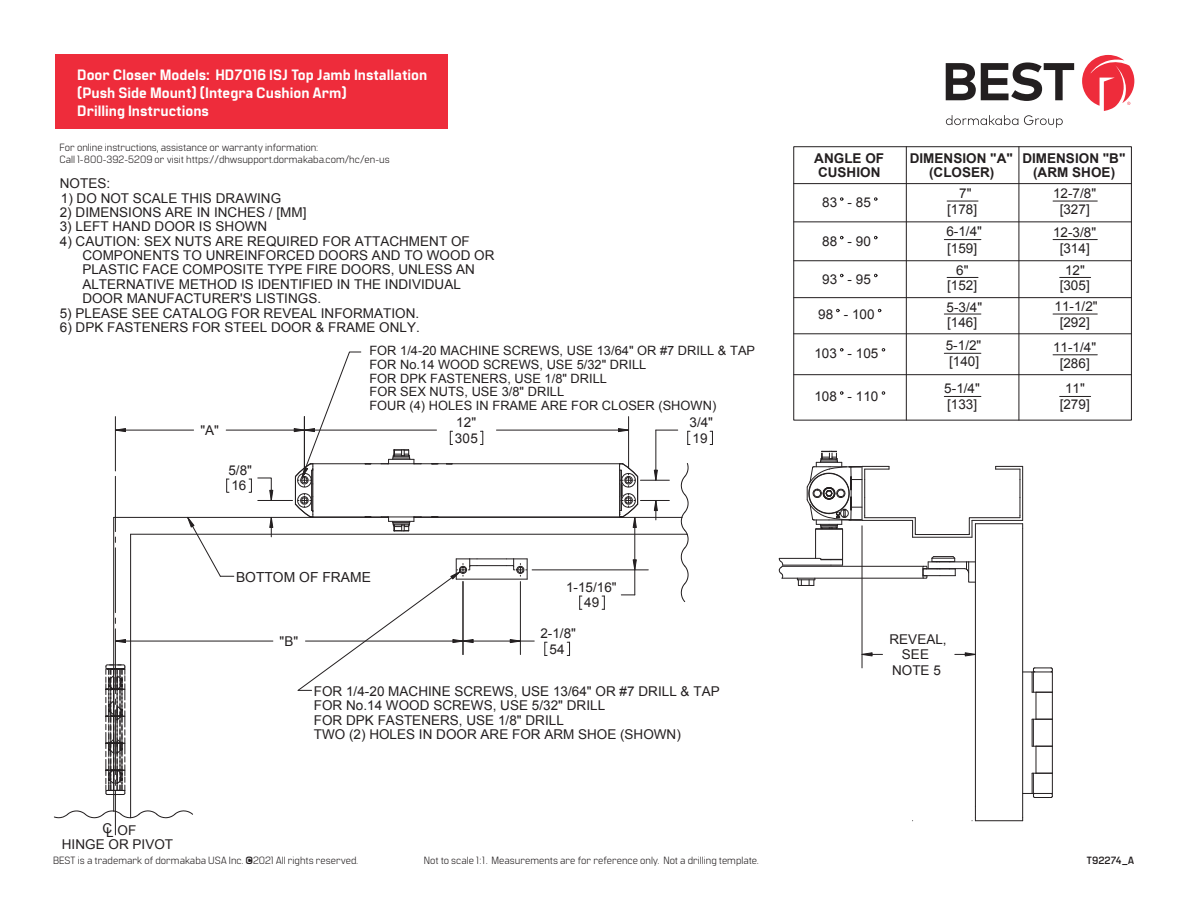
<style>
.page{position:relative;width:1188px;height:918px;background:#fff}
.page>*{position:absolute;margin:0;border:0;box-sizing:border-box;transform-origin:0 0}
.t1{font:800 15px/18px "Manifold CF";color:#fff}
.t2{font:13.8px "Arial";color:#231f20}
.t3{font:13.5px/16px "Arial";color:#231f20;text-align:center}
.t4{font:700 13.5px/13.2px "Arial";color:#231f20;text-align:center}
.t5{font:12.9px/13.6px "Arial";color:#231f20}
.t6{font:10.5px/12.6px "Manifold CF";color:#231f20}
.t7{font:700 10.5px "Manifold CF";color:#231f20}
.s1{font-weight:700}
</style>
<div class="page">
<hr style="left:975px;top:820px;width:48px;height:1px;background:#231f20">
<hr style="left:782px;top:566px;width:141px;height:1px;background:#231f20">
<hr style="left:782px;top:578px;width:141px;height:1px;background:#231f20">
<hr style="left:915px;top:534px;width:54px;height:1px;background:#231f20">
<hr style="left:913px;top:537px;width:59px;height:1px;background:#231f20">
<hr style="left:865px;top:517px;width:50px;height:1px;background:#231f20">
<hr style="left:862px;top:520px;width:51px;height:1px;background:#231f20">
<svg style="left:922px;top:556px;width:53px;height:27px"></svg>
<svg style="left:778px;top:450px;width:112px;height:136px"></svg>
<svg style="left:1023px;top:667px;width:30px;height:132px"></svg>
<hr style="left:113px;top:517px;width:1px;height:294px;background:#231f20">
<hr style="left:114px;top:517px;width:275px;height:1px;background:#231f20">
<hr style="left:131px;top:534px;width:556px;height:1px;background:#231f20">
<hr style="left:130px;top:534px;width:1px;height:284px;background:#231f20">
<svg style="left:54px;top:810px;width:139px;height:9px"></svg>
<svg style="left:912px;top:518px;width:4px;height:19px"></svg>
<hr style="left:975px;top:524px;width:1px;height:282px;background:#231f20">
<hr style="left:1022px;top:529px;width:1px;height:288px;background:#231f20">
<svg style="left:972px;top:806px;width:4px;height:15px"></svg>
<hr style="left:862px;top:466px;width:1px;height:54px;background:#231f20">
<svg style="left:969px;top:466px;width:54px;height:71px"></svg>
<hr style="left:862px;top:526px;width:1px;height:142px;background:#231f20">
<svg style="left:861px;top:652px;width:22px;height:5px"></svg>
<svg style="left:955px;top:652px;width:21px;height:5px"></svg>
<hr style="left:115px;top:476px;width:1px;height:56px;background:#231f20">
<hr style="left:115px;top:548px;width:1px;height:65px;background:#231f20">
<hr style="left:115px;top:629px;width:1px;height:65px;background:#231f20">
<hr style="left:115px;top:791px;width:1px;height:44px;background:#231f20">
<svg style="left:105px;top:664px;width:21px;height:132px"></svg>
<hr style="left:115px;top:641px;width:158px;height:1px;background:#231f20">
<hr style="left:115px;top:417px;width:1px;height:54px;background:#231f20">
<hr style="left:115px;top:430px;width:79px;height:1px;background:#231f20">
<hr style="left:226px;top:430px;width:78px;height:1px;background:#231f20">
<svg style="left:115px;top:639px;width:11px;height:4px"></svg>
<svg style="left:115px;top:428px;width:11px;height:5px"></svg>
<svg style="left:840px;top:197px;width:4px;height:4px"></svg>
<svg style="left:874px;top:197px;width:4px;height:4px"></svg>
<hr style="left:947px;top:201px;width:31px;height:1px;background:#231f20">
<hr style="left:1053px;top:201px;width:44px;height:1px;background:#231f20">
<svg style="left:840px;top:236px;width:4px;height:4px"></svg>
<svg style="left:874px;top:236px;width:4px;height:4px"></svg>
<hr style="left:944px;top:239px;width:37px;height:1px;background:#231f20">
<hr style="left:1053px;top:239px;width:44px;height:1px;background:#231f20">
<svg style="left:840px;top:273px;width:4px;height:5px"></svg>
<svg style="left:874px;top:273px;width:4px;height:5px"></svg>
<hr style="left:947px;top:277px;width:31px;height:1px;background:#231f20">
<hr style="left:1060px;top:277px;width:31px;height:1px;background:#231f20">
<svg style="left:836px;top:309px;width:4px;height:4px"></svg>
<svg style="left:878px;top:309px;width:4px;height:4px"></svg>
<hr style="left:944px;top:314px;width:37px;height:1px;background:#231f20">
<hr style="left:1053px;top:314px;width:44px;height:1px;background:#231f20">
<svg style="left:840px;top:348px;width:4px;height:4px"></svg>
<svg style="left:881px;top:348px;width:5px;height:4px"></svg>
<hr style="left:944px;top:353px;width:37px;height:1px;background:#231f20">
<hr style="left:1053px;top:354px;width:44px;height:1px;background:#231f20">
<svg style="left:840px;top:391px;width:4px;height:4px"></svg>
<svg style="left:881px;top:391px;width:5px;height:4px"></svg>
<hr style="left:944px;top:396px;width:37px;height:1px;background:#231f20">
<hr style="left:1060px;top:396px;width:31px;height:1px;background:#231f20">
<div style="left:793px;top:146px;width:339px;height:275px;border:1px solid #231f20"></div>
<hr style="left:906px;top:147px;width:1px;height:273px;background:#231f20">
<hr style="left:1019px;top:147px;width:1px;height:273px;background:#231f20">
<hr style="left:794px;top:183px;width:337px;height:1px;background:#231f20">
<hr style="left:794px;top:221px;width:337px;height:1px;background:#231f20">
<hr style="left:794px;top:260px;width:337px;height:1px;background:#231f20">
<hr style="left:794px;top:297px;width:337px;height:1px;background:#231f20">
<hr style="left:794px;top:333px;width:337px;height:1px;background:#231f20">
<hr style="left:794px;top:374px;width:337px;height:1px;background:#231f20">
<svg style="left:710px;top:431px;width:3px;height:14px"></svg>
<svg style="left:226px;top:478px;width:4px;height:15px"></svg>
<hr style="left:258px;top:500px;width:35px;height:1px;background:#231f20">
<svg style="left:248px;top:477px;width:26px;height:24px"></svg>
<svg style="left:187px;top:516px;width:47px;height:61px"></svg>
<svg style="left:269px;top:517px;width:5px;height:20px"></svg>
<svg style="left:293px;top:351px;width:397px;height:340px"></svg>
<svg style="left:946px;top:62px;width:128px;height:39px"></svg>
<svg style="left:1082px;top:55px;width:52px;height:56px"></svg>
<svg style="left:946px;top:115px;width:72px;height:10px"></svg>
<svg style="left:1024px;top:115px;width:39px;height:13px"></svg>
<div style="left:56px;top:54px;width:392px;height:75px;background:#ee2c3b"></div>
<p class="t1" style="left:77px;top:66px;width:352px">Door Closer Models: HD7016 ISJ Top Jamb Installation (Push Side Mount) (Integra Cushion Arm)<br>Drilling Instructions</p>
<p class="t6" style="left:60px;top:141px;width:332px">For online instructions, assistance or warranty information:<br>Call 1-800-392-5209 or visit https://dhwsupport.dormakaba.com/hc/en-us</p>
<p class="t3" style="left:60px;top:176px;width:52px">NOTES:</p>
<p class="t3" style="left:61px;top:190px;width:222px">1) DO NOT SCALE THIS DRAWING</p>
<p class="t3" style="left:60px;top:204px;width:248px">2) DIMENSIONS ARE IN INCHES / [MM]</p>
<p class="t3" style="left:60px;top:219px;width:209px">3) LEFT HAND DOOR IS SHOWN</p>
<p class="t3" style="left:60px;top:233px;width:412px">4) CAUTION: SEX NUTS ARE REQUIRED FOR ATTACHMENT OF</p>
<p class="t3" style="left:82px;top:276px;width:380px">ALTERNATIVE METHOD IS IDENTIFIED IN THE INDIVIDUAL</p>
<p class="t3" style="left:82px;top:247px;width:414px">COMPONENTS TO UNREINFORCED DOORS AND TO WOOD OR</p>
<p class="t3" style="left:82px;top:262px;width:394px">PLASTIC FACE COMPOSITE TYPE FIRE DOORS, UNLESS AN</p>
<p class="t3" style="left:82px;top:291px;width:240px">DOOR MANUFACTURER'S LISTINGS.</p>
<p class="t3" style="left:60px;top:305px;width:361px">5) PLEASE SEE CATALOG FOR REVEAL INFORMATION.</p>
<p class="t3" style="left:60px;top:319px;width:361px">6) DPK FASTENERS FOR STEEL DOOR &amp; FRAME ONLY.</p>
<p class="t3" style="left:200px;top:422px;width:20px">"A"</p>
<p class="t3" style="left:228px;top:463px;width:25px;line-height:15.5px;text-align:left">5/8"<br>16</p>
<p class="t5" style="left:369px;top:344px;width:387px">FOR 1/4-20 MACHINE SCREWS, USE 13/64" OR #7 DRILL &amp; TAP FOR No.14 WOOD SCREWS, USE 5/32" DRILL<br>FOR DPK FASTENERS, USE 1/8" DRILL<br>FOR SEX NUTS, USE 3/8" DRILL<br>FOUR (4) HOLES IN FRAME ARE FOR CLOSER (SHOWN)</p>
<p class="t3" style="left:455px;top:415px;width:24px;line-height:15.6px;text-align:left">12"<br>305</p>
<p class="t3" style="left:689px;top:414px;width:25px">3/4"</p>
<p class="t3" style="left:692px;top:430px;width:17px">19</p>
<p class="t3" style="left:103px;top:822px;width:35px">CL OF</p>
<p class="t3" style="left:62px;top:836px;width:113px">HINGE OR PIVOT</p>
<p class="t2" style="left:236px;top:568px;width:136px">BOTTOM OF FRAME</p>
<p class="t3" style="left:280px;top:633px;width:20px">"B"</p>
<p class="t3" style="left:566px;top:579px;width:52px">1-15/16"</p>
<p class="t3" style="left:540px;top:626px;width:37px;line-height:15.6px">2-1/8"<br>54</p>
<p class="t3" style="left:584px;top:595px;width:17px">49</p>
<p class="t3" style="left:314px;top:684px;width:407px;line-height:14.4px;text-align:left">FOR 1/4-20 MACHINE SCREWS, USE 13/64" OR #7 DRILL &amp; TAP<br>FOR No.14 WOOD SCREWS, USE 5/32" DRILL</p>
<p class="t3" style="left:314px;top:713px;width:369px;line-height:14.2px;text-align:left">FOR DPK FASTENERS, USE 1/8" DRILL<br>TWO (2) HOLES IN DOOR ARE FOR ARM SHOE (SHOWN)</p>
<p class="t4" style="left:814px;top:153px;width:71px;text-align:left">ANGLE OF<br>CUSHION</p>
<p class="t4" style="left:910px;top:153px;width:105px">DIMENSION "A" (CLOSER)</p>
<p class="t4" style="left:1022px;top:153px;width:105px">DIMENSION "B" (ARM SHOE)</p>
<p class="t3" style="left:822px;top:195px;width:50px">83 - 85</p>
<p class="t3" style="left:947px;top:185px;width:32px">7" [178]</p>
<p class="t3" style="left:1053px;top:185px;width:45px">12-7/8" [327]</p>
<p class="t3" style="left:822px;top:233px;width:50px">88 - 90</p>
<p class="t3" style="left:946px;top:223px;width:37px;line-height:16.6px;text-align:left">6-1/4" [159]</p>
<p class="t3" style="left:1053px;top:224px;width:45px">12-3/8" [314]</p>
<p class="t3" style="left:822px;top:271px;width:50px">93 - 95</p>
<p class="t3" style="left:947px;top:262px;width:32px">6" [152]</p>
<p class="t3" style="left:1060px;top:262px;width:32px">12" [305]</p>
<p class="t3" style="left:818px;top:306px;width:58px">98 - 100</p>
<p class="t3" style="left:947px;top:299px;width:37px;line-height:15.3px;text-align:left">5-3/4" [146]</p>
<p class="t3" style="left:1055px;top:298px;width:45px;line-height:16.5px">11-1/2" [292]</p>
<p class="t3" style="left:814px;top:346px;width:65px">103 - 105</p>
<p class="t3" style="left:946px;top:338px;width:37px;text-align:left">5-1/2" [140]</p>
<p class="t3" style="left:1053px;top:339px;width:45px">11-1/4" [286]</p>
<p class="t3" style="left:814px;top:389px;width:65px">108 - 110</p>
<p class="t3" style="left:944px;top:381px;width:37px;text-align:left">5-1/4" [133]</p>
<p class="t3" style="left:1060px;top:381px;width:32px">11" [279]</p>
<p class="t3" style="left:890px;top:631px;width:59px;line-height:15.6px">REVEAL,<br>SEE</p>
<p class="t3" style="left:892px;top:662px;width:50px">NOTE 5</p>
<p class="t6" style="left:53px;top:854px;width:306px">BEST is a trademark of dormakaba USA Inc. <span class="s1">©</span>2021 All rights reserved.</p>
<p class="t6" style="left:424px;top:854px;width:336px">Not to scale 1:1. Measurements are for reference only. Not a drilling template.</p>
<p class="t7" style="left:1086px;top:854px;width:50px">T92274_A</p>
</div>
